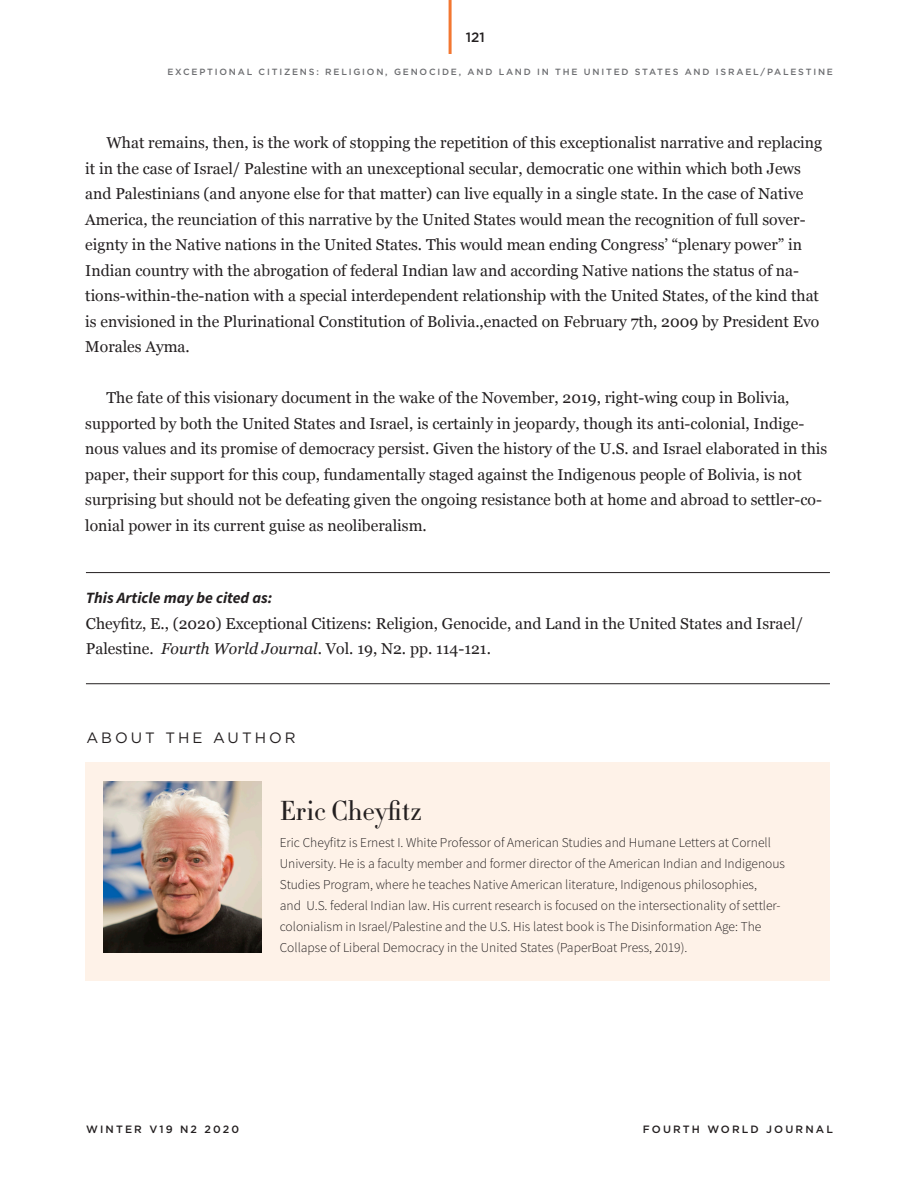
<style>
.page{position:relative;width:918px;height:1188px;background:#fff}
.page>*{position:absolute;margin:0;border:0;box-sizing:border-box;transform-origin:0 0}
.t1{font:300 27px "Didot 06";color:#231f20}
.text_body{font:15.75px/25.5px "Georgia";color:#231f20}
.t2{font:italic 700 15.75px "Source Sans Pro";color:#231f20}
.t3{font:15px "Gotham";letter-spacing:.2em;color:#231f20}
.t4{font:300 13.5px/21px "Source Sans Pro";color:#231f20}
.t5{font:500 13.5px "Gotham";color:#231f20}
.t6{font:500 10.65px "Gotham";letter-spacing:.2em;color:#231f20}
.t7{font:500 9px "Gotham";letter-spacing:.2em;color:#6c6d70}
.s1{font-style:italic}
</style>
<div class="page">
<hr style="left:86px;top:572px;width:744px;height:1px;background:#231f20">
<hr style="left:86px;top:683px;width:744px;height:1px;background:#231f20">
<div style="left:85px;top:762px;width:745px;height:219px;background:#fef2e8"></div>
<img style="left:104px;top:782px;width:157px;height:170px">
<hr style="left:449px;top:0;width:3px;height:54px;background:#f37731">
<p class="t5" style="left:466px;top:29px;width:20px">121</p>
<p class="t7" style="left:167px;top:67px;width:667px">EXCEPTIONAL CITIZENS: RELIGION, GENOCIDE, AND LAND IN THE UNITED STATES AND ISRAEL/PALESTINE</p>
<p class="text_body" style="left:85px;top:129px;width:738px;text-indent:21px">What remains, then, is the work of stopping the repetition of this exceptionalist narrative and replacing it in the case of Israel/ Palestine with an unexceptional secular, democratic one within which both Jews and Palestinians (and anyone else for that matter) can live equally in a single state. In the case of Native America, the reunciation of this narrative by the United States would mean the recognition of full sover&shy;eignty in the Native nations in the United States. This would mean ending Congress’ “plenary power” in Indian country with the abrogation of federal Indian law and according Native nations the status of na&shy;tions-within-the-nation with a special interdependent relationship with the United States, of the kind that is envisioned in the Plurinational Constitution of Bolivia.,enacted on February 7th, 2009 by President Evo Morales Ayma.</p>
<p class="text_body" style="left:85px;top:384px;width:744px;text-indent:21px">The fate of this visionary document in the wake of the November, 2019, right-wing coup in Bolivia, supported by both the United States and Israel, is certainly in jeopardy, though its anti-colonial, Indige&shy;nous values and its promise of democracy persist. Given the history of the U.S. and Israel elaborated in this paper, their support for this coup, fundamentally staged against the Indigenous people of Bolivia, is not surprising but should not be defeating given the ongoing resistance both at home and abroad to settler-co&shy;lonial power in its current guise as neoliberalism.</p>
<p class="t2" style="left:86px;top:588px;width:188px">This Article may be cited as:</p>
<p class="text_body" style="left:86px;top:610px;width:719px">Cheyfitz, E., (2020) Exceptional Citizens: Religion, Genocide, and Land in the United States and Israel/<br>Palestine. <span class="s1">Fourth World Journal</span>. Vol. 19, N2. pp. 114-121.</p>
<p class="t3" style="left:86px;top:729px;width:211px">ABOUT THE AUTHOR</p>
<p class="t1" style="left:280px;top:794px;width:143px">Eric Cheyfitz</p>
<p class="t4" style="left:280px;top:832px;width:507px">Eric Cheyfitz is Ernest I. White Professor of American Studies and Humane Letters at Cornell University. He is a faculty member and former director of the American Indian and Indigenous Studies Program, where he teaches Native American literature, Indigenous philosophies,<br>and U.S. federal Indian law. His current research is focused on the intersectionality of settler&shy;colonialism in Israel/Palestine and the U.S. His latest book is The Disinformation Age: The Collapse of Liberal Democracy in the United States (PaperBoat Press, 2019).</p>
<p class="t6" style="left:86px;top:1123px;width:155px">WINTER V19 N2 2020</p>
<p class="t6" style="left:643px;top:1123px;width:192px">FOURTH WORLD JOURNAL</p>
</div>
